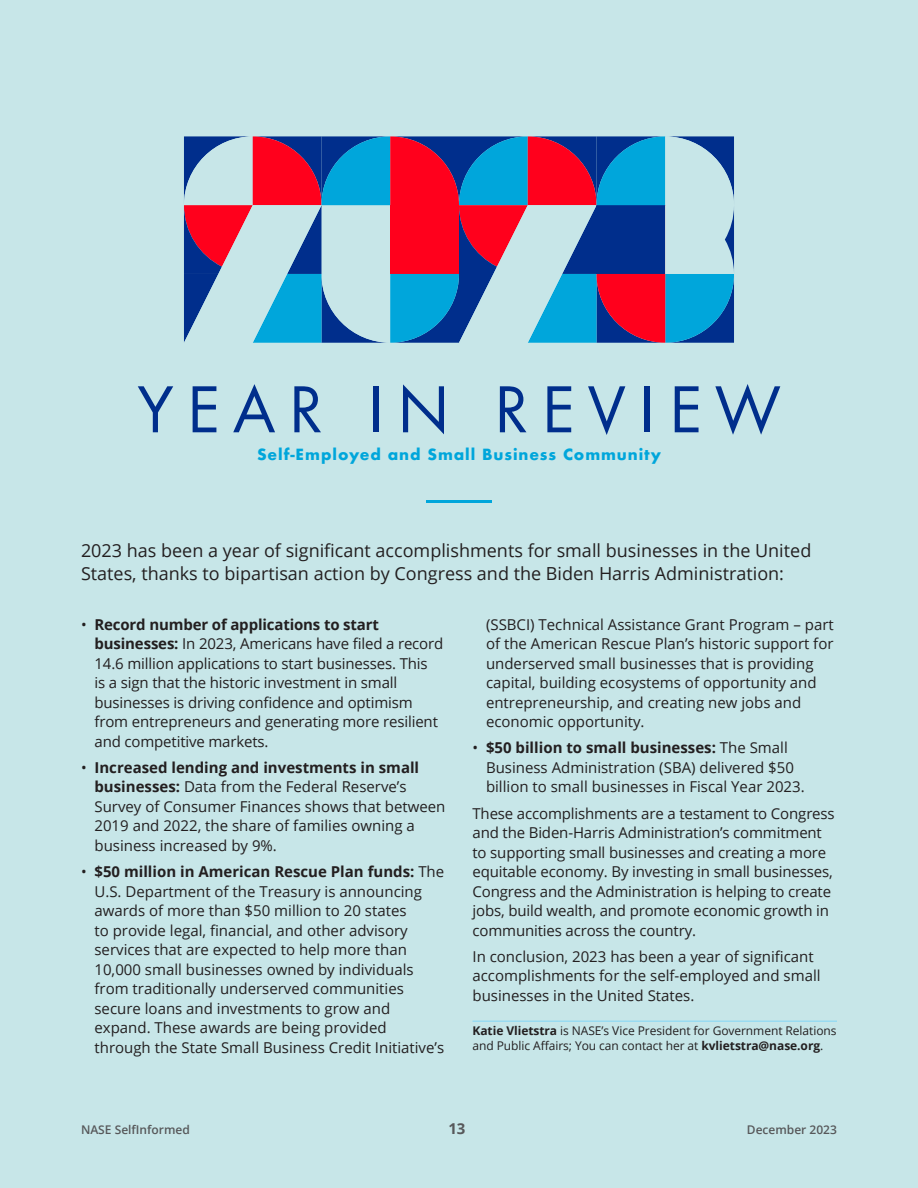
<style>
.page{position:relative;width:918px;height:1188px;background:#c7e6e8}
.page>*{position:absolute;margin:0;border:0;box-sizing:border-box;transform-origin:0 0}
.NASE_Body_Copy{font:69px "Futura Boo";letter-spacing:.2em;color:#002e8c}
.NASE_Body_Copy-2{font:18px/22.5px "Open Sans";color:#231f20}
.NASE_Body_Copy-3{font:15px/19.5px "Open Sans";color:#231f20}
.NASE_Body_Copy-4{font:700 15px "Futura";letter-spacing:.06em;color:#00a6db}
.t1{font:700 15px "Open Sans";color:#57585a}
.NASE_GI_Author_Cred{font:12px/14.4px "Open Sans";letter-spacing:-.005em;color:#231f20}
.t2{font:600 12px "Open Sans";color:#57585a}
.s1{font-weight:700}
</style>
<div class="page">
<hr style="left:426px;top:500px;width:66px;height:3px;background:#00a6db">
<hr style="left:472px;top:1020px;width:365px;height:2px;background:#99dbf1">
<svg style="left:184px;top:136px;width:550px;height:207px"></svg>
<p class="NASE_Body_Copy" style="left:138px;top:368px;width:644px">YEAR IN REVIEW</p>
<p class="NASE_Body_Copy-4" style="left:257px;top:443px;width:405px">Self-Employed and Small Business Community</p>
<p class="NASE_Body_Copy-2" style="left:81px;top:539px;width:732px">2023 has been a year of significant accomplishments for small businesses in the United<br>States, thanks to bipartisan action by Congress and the Biden Harris Administration:</p>
<p class="NASE_Body_Copy-3" style="left:94px;top:614px;width:350px;text-indent:-14px">• <span class="s1">Record number of applications to start businesses:</span> In 2023, Americans have filed a record 14.6 million applications to start businesses. This<br>is a sign that the historic investment in small businesses is driving confidence and optimism from entrepreneurs and generating more resilient and competitive markets.</p>
<p class="NASE_Body_Copy-3" style="left:94px;top:757px;width:353px;text-indent:-14px">• <span class="s1">Increased lending and investments in small businesses:</span> Data from the Federal Reserve’s Survey of Consumer Finances shows that between 2019 and 2022, the share of families owning a business increased by 9%.</p>
<p class="NASE_Body_Copy-3" style="left:94px;top:862px;width:351px;text-indent:-14px">• <span class="s1">$50 million in American Rescue Plan funds:</span> The U.S. Department of the Treasury is announcing awards of more than $50 million to 20 states<br>to provide legal, financial, and other advisory services that are expected to help more than 10,000 small businesses owned by individuals from traditionally underserved communities secure loans and investments to grow and expand. These awards are being provided through the State Small Business Credit Initiative’s</p>
<p class="NASE_Body_Copy-3" style="left:486px;top:614px;width:349px">(SSBCI) Technical Assistance Grant Program – part of the American Rescue Plan’s historic support for underserved small businesses that is providing capital, building ecosystems of opportunity and entrepreneurship, and creating new jobs and economic opportunity.</p>
<p class="NASE_Body_Copy-3" style="left:486px;top:738px;width:320px;text-indent:-14px">• <span class="s1">$50 billion to small businesses:</span> The Small<br>Business Administration (SBA) delivered $50 billion to small businesses in Fiscal Year 2023.</p>
<p class="NASE_Body_Copy-3" style="left:472px;top:803px;width:364px">These accomplishments are a testament to Congress and the Biden-Harris Administration’s commitment to supporting small businesses and creating a more equitable economy. By investing in small businesses, Congress and the Administration is helping to create jobs, build wealth, and promote economic growth in communities across the country.</p>
<p class="NASE_Body_Copy-3" style="left:472px;top:946px;width:350px">In conclusion, 2023 has been a year of significant accomplishments for the self-employed and small businesses in the United States.</p>
<p class="NASE_GI_Author_Cred" style="left:472px;top:1024px;width:366px"><span class="s1">Katie Vlietstra</span> is NASE’s Vice President for Government Relations and Public Affairs; You can contact her at <span class="s1">kvlietstra@nase.org</span>.</p>
<p class="t2" style="left:81px;top:1121px;width:110px">NASE SelfInformed</p>
<p class="t1" style="left:448px;top:1118px;width:19px">13</p>
<p class="t2" style="left:747px;top:1121px;width:92px">December 2023</p>
</div>
